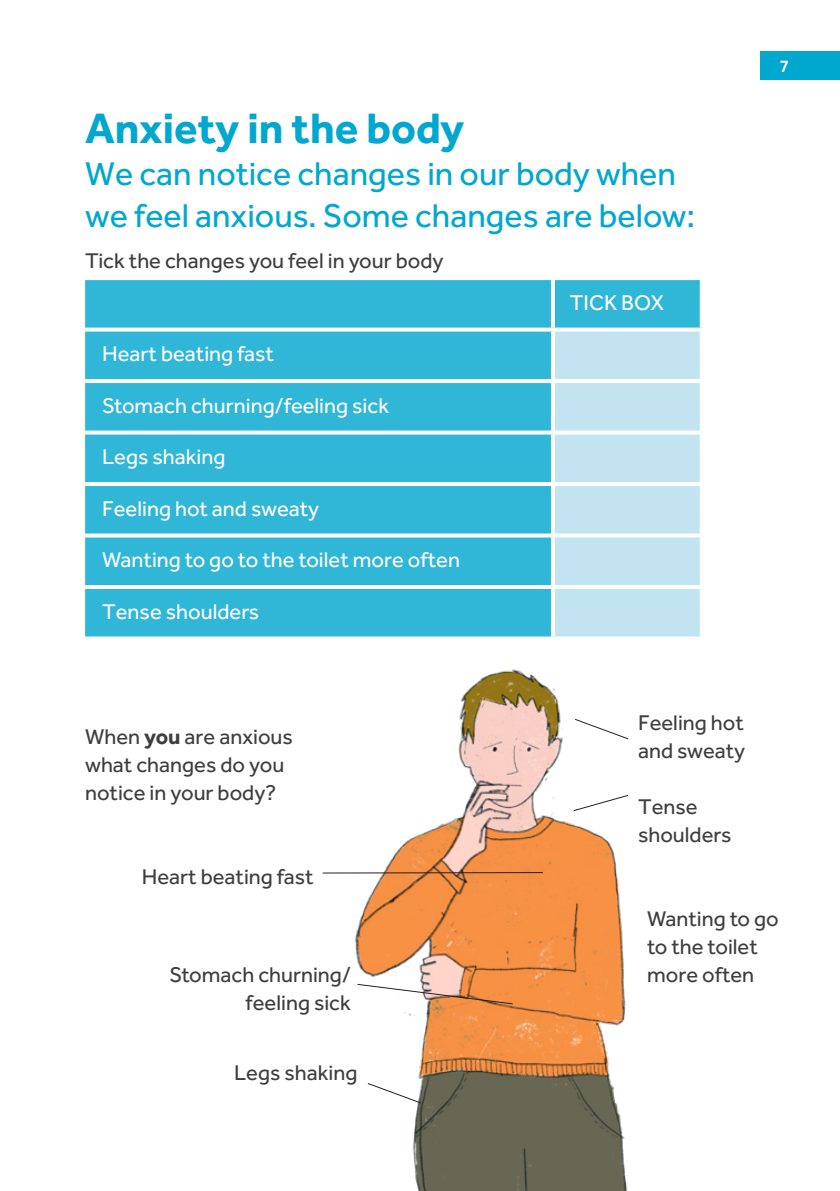
<style>
.page{position:relative;width:840px;height:1191px;background:#fff}
.page>*{position:absolute;margin:0;border:0;box-sizing:border-box;transform-origin:0 0}
.Headings{font:700 44px "Effra";color:#00a7cf}
.Lead_in{font:34px/42px "Effra";color:#00a7cf}
.body{font:22px/28px "Effra";color:#3e3e3f}
.Body_on_coloured_tab{font:22px "Effra";color:#fff}
.t1{font:500 18px "Effra";color:#fff}
.s1{font-weight:700}
</style>
<div class="page">
<div style="left:85px;top:280px;width:614px;height:356px;background:#30b6d7"></div>
<div style="left:554px;top:331px;width:145px;height:264px;background:#c2e4f1"></div>
<svg style="left:550px;top:280px;width:4px;height:47px"></svg>
<svg style="left:699px;top:280px;width:3px;height:47px"></svg>
<svg style="left:85px;top:327px;width:467px;height:4px"></svg>
<svg style="left:85px;top:379px;width:467px;height:4px"></svg>
<svg style="left:85px;top:430px;width:467px;height:4px"></svg>
<hr style="left:85px;top:482px;width:467px;height:4px;background:#fff">
<svg style="left:85px;top:533px;width:467px;height:4px"></svg>
<hr style="left:85px;top:585px;width:467px;height:4px;background:#fff">
<svg style="left:85px;top:636px;width:199px;height:3px"></svg>
<svg style="left:552px;top:327px;width:150px;height:4px"></svg>
<svg style="left:550px;top:331px;width:4px;height:48px"></svg>
<svg style="left:699px;top:331px;width:3px;height:48px"></svg>
<hr style="left:552px;top:379px;width:151px;height:4px;background:#fff">
<svg style="left:550px;top:383px;width:4px;height:47px"></svg>
<svg style="left:699px;top:383px;width:1px;height:47px"></svg>
<svg style="left:552px;top:430px;width:150px;height:4px"></svg>
<svg style="left:550px;top:434px;width:4px;height:48px"></svg>
<svg style="left:699px;top:434px;width:3px;height:48px"></svg>
<hr style="left:552px;top:482px;width:151px;height:4px;background:#fff">
<svg style="left:550px;top:486px;width:4px;height:47px"></svg>
<svg style="left:699px;top:486px;width:1px;height:47px"></svg>
<svg style="left:552px;top:533px;width:150px;height:4px"></svg>
<svg style="left:550px;top:537px;width:4px;height:48px"></svg>
<svg style="left:699px;top:537px;width:3px;height:48px"></svg>
<hr style="left:552px;top:585px;width:151px;height:4px;background:#fff">
<svg style="left:550px;top:589px;width:4px;height:6px"></svg>
<img style="left:284px;top:595px;width:418px;height:596px">
<svg style="left:574px;top:718px;width:54px;height:21px"></svg>
<svg style="left:573px;top:794px;width:55px;height:17px"></svg>
<hr style="left:322px;top:872px;width:220px;height:1px;background:#231f20">
<svg style="left:357px;top:983px;width:156px;height:21px"></svg>
<svg style="left:367px;top:1082px;width:54px;height:21px"></svg>
<div style="left:760px;top:51px;width:79px;height:28px;background:#00a7cf"></div>
<p class="Headings" style="left:85px;top:101px;width:380px">Anxiety in the body</p>
<p class="Lead_in" style="left:85px;top:152px;width:611px">We can notice changes in our body when we feel anxious. Some changes are below:</p>
<p class="body" style="left:85px;top:246px;width:360px">Tick the changes you feel in your body</p>
<p class="Body_on_coloured_tab" style="left:569px;top:290px;width:95px">TICK BOX</p>
<p class="Body_on_coloured_tab" style="left:102px;top:341px;width:173px">Heart beating fast</p>
<p class="Body_on_coloured_tab" style="left:102px;top:392px;width:288px">Stomach churning/feeling sick</p>
<p class="Body_on_coloured_tab" style="left:102px;top:444px;width:125px">Legs shaking</p>
<p class="Body_on_coloured_tab" style="left:102px;top:495px;width:218px">Feeling hot and sweaty</p>
<p class="Body_on_coloured_tab" style="left:102px;top:547px;width:359px">Wanting to go to the toilet more often</p>
<p class="Body_on_coloured_tab" style="left:102px;top:598px;width:158px">Tense shoulders</p>
<p class="t1" style="left:779px;top:55px;width:11px">7</p>
<p class="body" style="left:85px;top:722px;width:209px">When <span class="s1">you</span> are anxious what changes do you notice in your body?</p>
<p class="body" style="left:142px;top:862px;width:173px">Heart beating fast</p>
<p class="body" style="left:637px;top:708px;width:109px">Feeling hot and sweaty</p>
<p class="body" style="left:637px;top:792px;width:95px">Tense shoulders</p>
<p class="body" style="left:169px;top:960px;width:183px;text-align:right">Stomach churning/ feeling sick</p>
<p class="body" style="left:234px;top:1058px;width:125px">Legs shaking</p>
<p class="body" style="left:646px;top:904px;width:133px">Wanting to go to the toilet more often</p>
</div>
